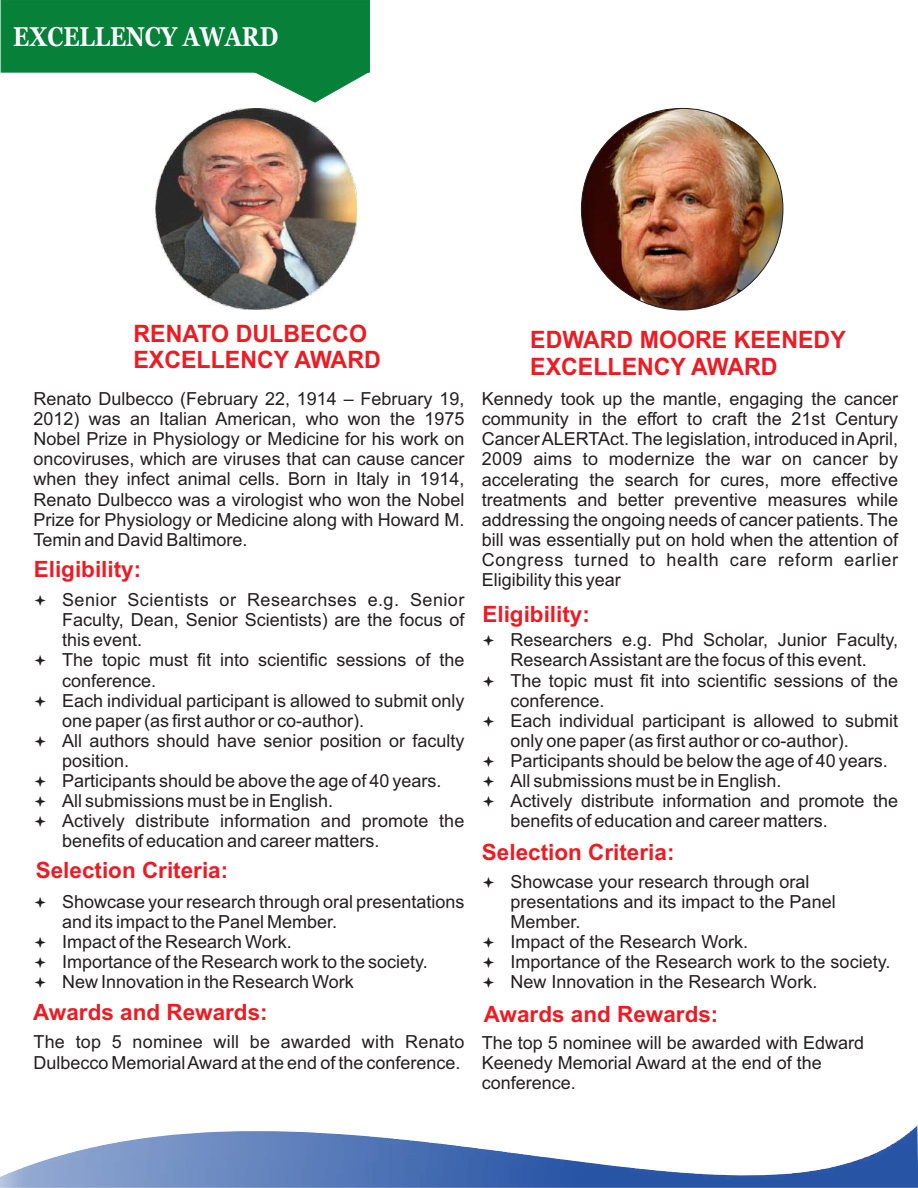
<style>
.page{position:relative;width:918px;height:1188px;background:#fff}
.page>*{position:absolute;margin:0;border:0;box-sizing:border-box;transform-origin:0 0}
.t1{font:700 27px "Georgia";color:#fff;scale:.83 1}
.t2{font:700 24px/26.8px "Arial";color:#ed1c24}
.t3{font:700 22.5px "Arial";color:#ed1c24}
.t4{font:18px/20.1px "Arial";color:#231f20}
</style>
<div class="page">
<div style="left:1px;top:0;width:369px;height:72px;background:#07803a"></div>
<svg style="left:253px;top:71px;width:117px;height:32px"></svg>
<img style="left:0;top:1125px;width:918px;height:63px">
<img style="left:155px;top:108px;width:202px;height:202px">
<img style="left:581px;top:108px;width:202px;height:202px;border-radius:50%">
<h1 class="t1" style="left:13px;top:25px;width:321px">EXCELLENCY AWARD</h1>
<h2 class="t2" style="left:134px;top:322px;width:249px">RENATO DULBECCO<br>EXCELLENCY AWARD</h2>
<h2 class="t2" style="left:530px;top:328px;width:317px">EDWARD MOORE KEENEDY<br>EXCELLENCY AWARD</h2>
<p class="t4" style="left:34px;top:390px;width:432px;text-align:justify">Renato Dulbecco (February 22, 1914 – February 19, 2012) was an Italian American, who won the 1975<br>Nobel Prize in Physiology or Medicine for his work on oncoviruses, which are viruses that can cause cancer when they infect animal cells. Born in Italy in 1914, Renato Dulbecco was a virologist who won the Nobel Prize for Physiology or Medicine along with Howard M.<br>Temin and David Baltimore.</p>
<p class="t4" style="left:482px;top:390px;width:418px;text-align:justify">Kennedy took up the mantle, engaging the cancer community in the effort to craft the 21st Century Cancer ALERTAct. The legislation, introduced in April, 2009 aims to modernize the war on cancer by accelerating the search for cures, more effective treatments and better preventive measures while addressing the ongoing needs of cancer patients. The bill was essentially put on hold when the attention of Congress turned to health care reform earlier Eligibility this year</p>
<p class="t3" style="left:34px;top:560px;width:109px">Eligibility:</p>
<p class="t4" style="left:62px;top:591px;width:404px">Senior Scientists or Researchses e.g. Senior Faculty, Dean, Senior Scientists) are the focus of this event.<br>The topic must fit into scientific sessions of the conference.<br>Each individual participant is allowed to submit only one paper (as first author or co-author).<br>All authors should have senior position or faculty position.<br>Participants should be above the age of 40 years.<br>All submissions must be in English.<br>Actively distribute information and promote the benefits of education and career matters.</p>
<p class="t3" style="left:36px;top:862px;width:194px">Selection Criteria:</p>
<p class="t4" style="left:62px;top:893px;width:404px">Showcase your research through oral presentations and its impact to the Panel Member.<br>Impact of the Research Work.<br>Importance of the Research work to the society.<br>New Innovation in the Research Work</p>
<p class="t3" style="left:482px;top:605px;width:109px">Eligibility:</p>
<p class="t4" style="left:511px;top:632px;width:389px">Researchers e.g. Phd Scholar, Junior Faculty, Research Assistant are the focus of this event.<br>The topic must fit into scientific sessions of the conference.<br>Each individual participant is allowed to submit only one paper (as first author or co-author).<br>Participants should be below the age of 40 years.<br>All submissions must be in English.<br>Actively distribute information and promote the benefits of education and career matters.</p>
<p class="t3" style="left:482px;top:844px;width:194px">Selection Criteria:</p>
<p class="t4" style="left:511px;top:873px;width:381px">Showcase your research through oral presentations and its impact to the Panel Member.<br>Impact of the Research Work.<br>Importance of the Research work to the society.<br>New Innovation in the Research Work.</p>
<p class="t3" style="left:33px;top:1004px;width:236px">Awards and Rewards:</p>
<p class="t3" style="left:484px;top:1006px;width:236px">Awards and Rewards:</p>
<p class="t4" style="left:34px;top:1034px;width:432px">The top 5 nominee will be awarded with Renato<br>Dulbecco Memorial Award at the end of the conference.</p>
<p class="t4" style="left:482px;top:1034px;width:384px">The top 5 nominee will be awarded with Edward<br>Keenedy Memorial Award at the end of the conference.</p>
</div>
